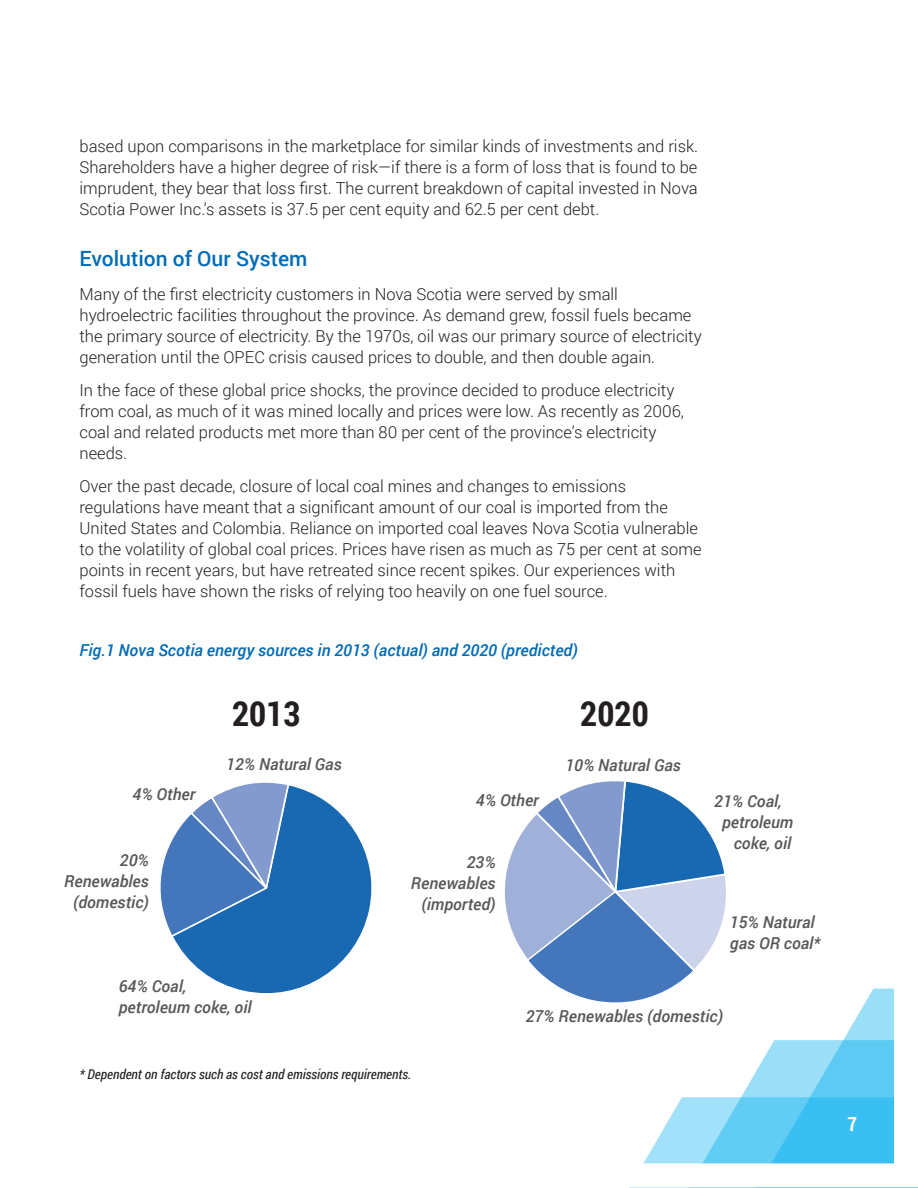
<style>
.page{position:relative;width:918px;height:1188px;background:#fff}
.page>*{position:absolute;margin:0;border:0;box-sizing:border-box;transform-origin:0 0}
.Body_Cond__in_box{font:700 34.5px "Roboto Condensed";color:#231f20}
.Subheader{font:500 21px "Roboto";color:#006bb6}
.t1{font:700 19.5px "Roboto Condensed";color:#fff}
.Body{font:300 16.5px/21px "Roboto";color:#231f20}
.Body-2{font:italic 500 16.5px/21px "Roboto";color:#57585a}
.Body-3{font:italic 500 16.5px "Roboto";color:#006bb6}
.Body_Cond__in_box-2{font:italic 13.5px "Roboto Condensed";color:#231f20}
</style>
<div class="page">
<svg style="left:174px;top:785px;width:198px;height:209px"></svg>
<svg style="left:160px;top:782px;width:130px;height:156px"></svg>
<svg style="left:504px;top:781px;width:414px;height:407px"></svg>
<p class="Body" style="left:80px;top:135px;width:620px;text-align:justify">based upon comparisons in the marketplace for similar kinds of investments and risk.<br>Shareholders have a higher degree of risk—if there is a form of loss that is found to be imprudent, they bear that loss first. The current breakdown of capital invested in Nova Scotia Power Inc.’s assets is 37.5 per cent equity and 62.5 per cent debt.</p>
<p class="Subheader" style="left:80px;top:244px;width:229px">Evolution of Our System</p>
<p class="Body" style="left:80px;top:284px;width:624px">Many of the first electricity customers in Nova Scotia were served by small hydroelectric facilities throughout the province. As demand grew, fossil fuels became the primary source of electricity. By the 1970s, oil was our primary source of electricity generation until the OPEC crisis caused prices to double, and then double again.</p>
<p class="Body" style="left:80px;top:380px;width:606px">In the face of these global price shocks, the province decided to produce electricity from coal, as much of it was mined locally and prices were low. As recently as 2006, coal and related products met more than 80 per cent of the province’s electricity needs.</p>
<p class="Body" style="left:80px;top:476px;width:624px">Over the past decade, closure of local coal mines and changes to emissions regulations have meant that a significant amount of our coal is imported from the United States and Colombia. Reliance on imported coal leaves Nova Scotia vulnerable to the volatility of global coal prices. Prices have risen as much as 75 per cent at some points in recent years, but have retreated since recent spikes. Our experiences with fossil fuels have shown the risks of relying too heavily on one fuel source.</p>
<p class="Body-3" style="left:80px;top:639px;width:500px">Fig.1 Nova Scotia energy sources in 2013 (actual) and 2020 (predicted)</p>
<p class="Body_Cond__in_box" style="left:232px;top:689px;width:70px">2013</p>
<p class="Body_Cond__in_box" style="left:580px;top:689px;width:70px">2020</p>
<p class="Body-2" style="left:226px;top:753px;width:117px">12% Natural Gas</p>
<p class="Body-2" style="left:565px;top:754px;width:117px">10% Natural Gas</p>
<p class="Body-2" style="left:133px;top:783px;width:64px">4% Other</p>
<p class="Body-2" style="left:476px;top:789px;width:64px">4% Other</p>
<p class="Body-2" style="left:64px;top:849px;width:86px;text-align:right">20%<br>Renewables (domestic)</p>
<p class="Body-2" style="left:411px;top:851px;width:86px;text-align:right">23%<br>Renewables (imported)</p>
<p class="Body-2" style="left:714px;top:790px;width:69px">21% Coal,</p>
<p class="Body-2" style="left:722px;top:811px;width:73px">petroleum</p>
<p class="Body-2" style="left:734px;top:832px;width:59px">coke, oil</p>
<p class="Body-2" style="left:730px;top:911px;width:92px">15% Natural gas OR coal*</p>
<p class="Body-2" style="left:119px;top:975px;width:134px">64% Coal, petroleum coke, oil</p>
<p class="Body_Cond__in_box-2" style="left:80px;top:1065px;width:334px">* Dependent on factors such as cost and emissions requirements.</p>
<p class="Body-2" style="left:526px;top:1005px;width:199px">27% Renewables (domestic)</p>
<p class="t1" style="left:848px;top:1110px;width:11px">7</p>
</div>
